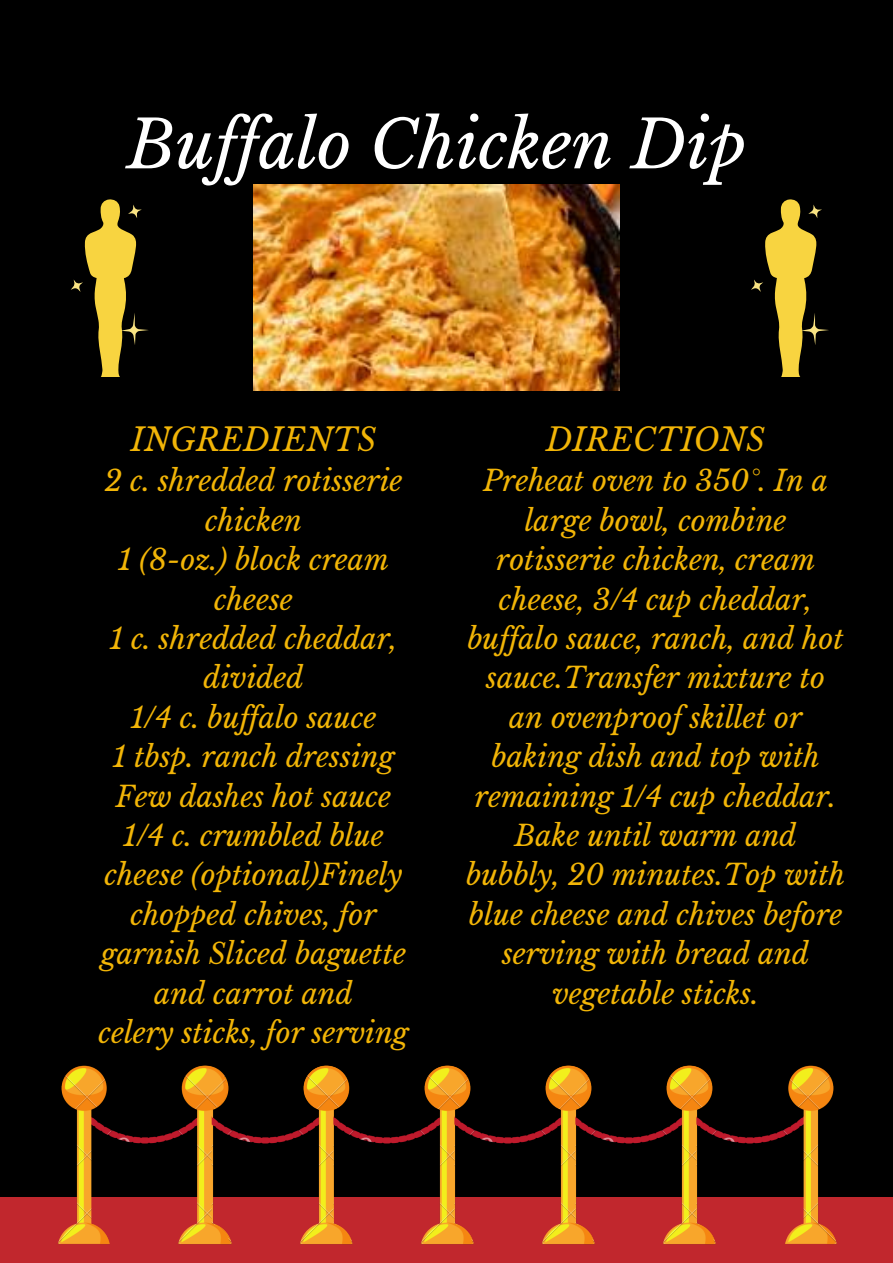
<style>
.page{position:relative;width:893px;height:1263px;background:#000}
.page>*{position:absolute;margin:0;border:0;box-sizing:border-box;transform-origin:0 0}
.t1{font:italic 66px "Libre Baskerville";color:#fff}
.t2{font:italic 31.5px "Libre Baskerville";color:#f2b507}
.t3{font:italic 28.5px/39.4px "Libre Baskerville";color:#f2b507;text-align:center}
</style>
<div class="page">
<svg style="left:71px;top:199px;width:77px;height:177px"></svg>
<svg style="left:751px;top:199px;width:77px;height:177px"></svg>
<img style="left:0;top:1065px;width:121px;height:198px">
<img style="left:121px;top:1065px;width:121px;height:198px">
<img style="left:242px;top:1065px;width:121px;height:198px">
<img style="left:363px;top:1065px;width:121px;height:198px">
<img style="left:484px;top:1065px;width:121px;height:198px">
<img style="left:605px;top:1065px;width:288px;height:198px">
<img style="left:253px;top:185px;width:366px;height:205px">
<h1 class="t1" style="left:127px;top:104px;width:621px">Buf alo Chicken Dip</h1>
<p class="t2" style="left:131px;top:420px;width:247px">INGREDIENTS</p>
<p class="t3" style="left:98px;top:462px;width:312px">2 c. shredded rotisserie chicken<br>1 (8-oz.) block cream cheese<br>1 c. shredded cheddar, divided<br>1/4 c. buf alo sauce<br>1 tbsp. ranch dressing<br>Few dashes hot sauce<br>1/4 c. crumbled blue cheese (optional)Finely chopped chives, for garnish Sliced baguette and carrot and<br>celery sticks, for serving</p>
<p class="t2" style="left:546px;top:420px;width:220px">DIRECTIONS</p>
<p class="t3" style="left:466px;top:462px;width:380px">Preheat oven to 350°. In a large bowl, combine rotisserie chicken, cream cheese, 3/4 cup cheddar,<br>buf alo sauce, ranch, and hot sauce.Transfer mixture to an ovenproof skillet or baking dish and top with remaining 1/4 cup cheddar.<br>Bake until warm and bubbly, 20 minutes.Top with blue cheese and chives before serving with bread and vegetable sticks.</p>
</div>
